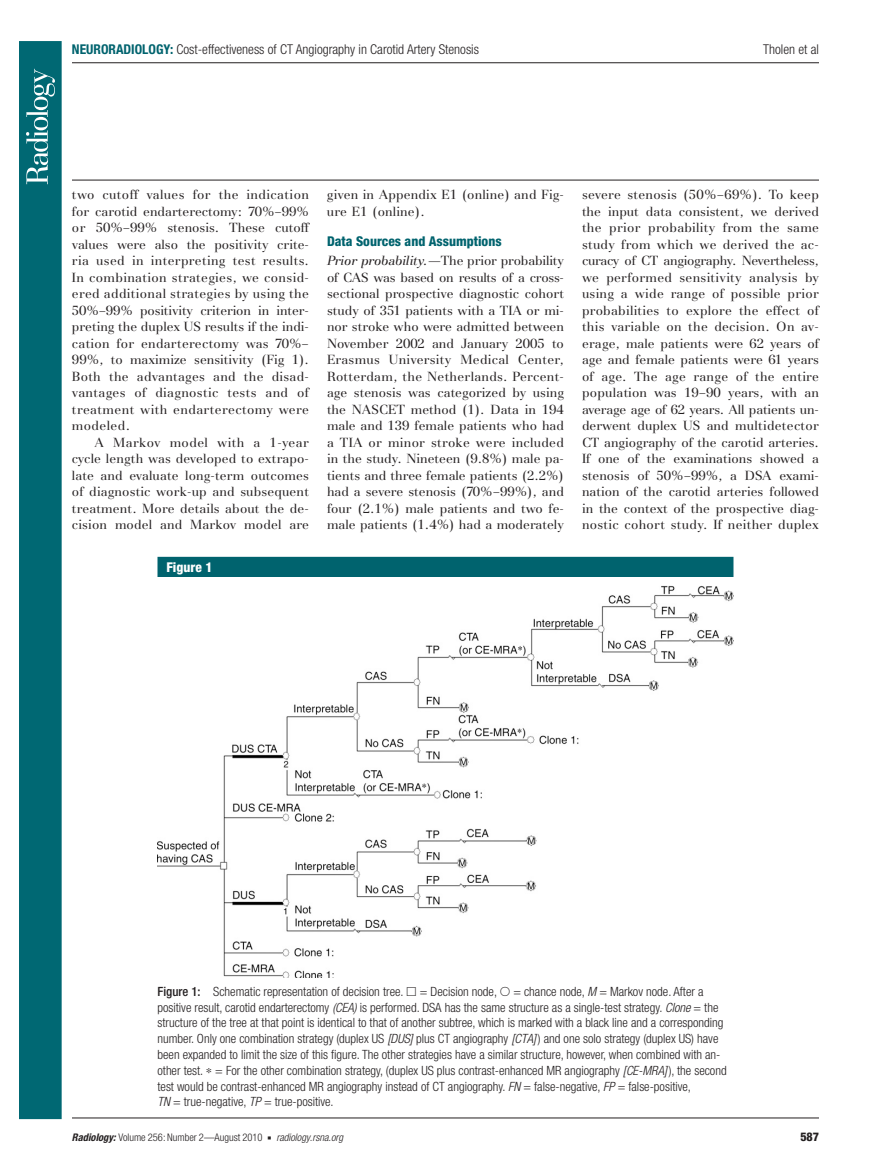
<style>
.page{position:relative;width:891px;height:1175px;background:#fff}
.page>*{position:absolute;margin:0;border:0;box-sizing:border-box;transform-origin:0 0}
.t1{font:300 condensed 13.5px "Helvetica Neue";color:#231f20}
.t2{font:800 condensed 13.5px "Helvetica Neue";color:#00636e}
.t3{font:800 condensed 13.5px "Helvetica Neue";color:#fff}
.t4{font:13.2px/16.5px "AT Basilia";letter-spacing:.01em;color:#231f20;text-align:justify}
.t5{font:300 condensed 12.75px/15.8px "Helvetica Neue";color:#231f20}
.t6{font:800 condensed 12px "Helvetica Neue";color:#231f20}
.t7{font:300 condensed 10.5px "Helvetica Neue";color:#231f20}
.s1{font-weight:700;color:#00636e}
.s2{font-style:italic}
.s3{font-weight:500}
.s4{font-family:"Mathematical Pi Six";font-weight:400;font-stretch:normal}
.s5{font-weight:700;font-style:italic}
.s6{font-family:"Universal Newswith Comm Pi";font-weight:400;font-stretch:normal;font-size:6px}
</style>
<div class="page">
<div style="left:19px;top:41px;width:43px;height:1078px;background:#006873;border:2px solid #006873"></div>
<svg style="left:26px;top:69px;width:29px;height:115px"></svg>
<hr style="left:72px;top:180px;width:747px;height:1px;background:#231f20">
<hr style="left:72px;top:1117px;width:747px;height:1px;background:#231f20">
<hr style="left:72px;top:62px;width:747px;height:1px;background:#231f20">
<div style="left:157px;top:557px;width:576px;height:21px;background:#00636e"></div>
<img style="left:158px;top:585px;width:576px;height:393px">
<p class="t1" style="left:72px;top:44px;width:408px"><span class="s1">NEURORADIOLOGY:</span> Cost-effectiveness of CT Angiography in Carotid Artery Stenosis</p>
<p class="t1" style="left:763px;top:44px;width:57px">Tholen et al</p>
<p class="t4" style="left:72px;top:188px;width:239px">two cutoff values for the indication for carotid endarterectomy: 70%–99% or 50%–99% stenosis. These cutoff values were also the positivity crite&shy;ria used in interpreting test results.<br>In combination strategies, we consid&shy;ered additional strategies by using the 50%–99% positivity criterion in inter&shy;preting the duplex US results if the indi&shy;cation for endarterectomy was 70%– 99%, to maximize sensitivity ( Fig 1 ) .<br>Both the advantages and the disad&shy;vantages of diagnostic tests and of treatment with endarterectomy were modeled.</p>
<p class="t4" style="left:72px;top:435px;width:239px;text-indent:22px">A Markov model with a 1-year cycle length was developed to extrapo&shy;late and evaluate long-term outcomes of diagnostic work-up and subsequent treatment. More details about the de&shy;cision model and Markov model are</p>
<p class="t3" style="left:166px;top:562px;width:47px">Figure 1</p>
<p class="t4" style="left:327px;top:188px;width:239px">given in Appendix E1 (online) and Fig&shy;ure E1 (online).</p>
<p class="t2" style="left:327px;top:236px;width:176px">Data Sources and Assumptions</p>
<p class="t4" style="left:327px;top:254px;width:239px"><span class="s2">Prior probability.—</span>The prior probability of CAS was based on results of a cross&shy;sectional prospective diagnostic cohort study of 351 patients with a TIA or mi&shy;nor stroke who were admitted between November 2002 and January 2005 to Erasmus University Medical Center, Rotterdam, the Netherlands. Percent&shy;age stenosis was categorized by using the NASCET method ( 1 ). Data in 194 male and 139 female patients who had a TIA or minor stroke were included in the study. Nineteen (9.8%) male pa&shy;tients and three female patients (2.2%) had a severe stenosis (70%–99%), and four (2.1%) male patients and two fe&shy;male patients (1.4%) had a moderately</p>
<p class="t4" style="left:582px;top:188px;width:239px">severe stenosis (50%–69%). To keep the input data consistent, we derived the prior probability from the same study from which we derived the ac&shy;curacy of CT angiography. Nevertheless, we performed sensitivity analysis by using a wide range of possible prior probabilities to explore the effect of this variable on the decision. On av&shy;erage, male patients were 62 years of age and female patients were 61 years of age. The age range of the entire population was 19–90 years, with an average age of 62 years. All patients un&shy;derwent duplex US and multidetector CT angiography of the carotid arteries.<br>If one of the examinations showed a stenosis of 50%–99%, a DSA exami&shy;nation of the carotid arteries followed in the context of the prospective diag&shy;nostic cohort study. If neither duplex</p>
<p class="t5" style="left:158px;top:984px;width:341px"><span class="s3">Figure 1:</span> Schematic representation of decision tree. <span class="s4">-</span> = Decision node,</p>
<p class="t5" style="left:157px;top:984px;width:571px;text-indent:356px">= chance node, <span class="s2">M</span> = Markov node. After a positive result, carotid endarterectomy <span class="s2">(CEA)</span> is performed. DSA has the same structure as a single-test strategy. <span class="s2">Clone</span> = the structure of the tree at that point is identical to that of another subtree, which is marked with a black line and a corresponding number. Only one combination strategy (duplex US <span class="s2">[DUS]</span> plus CT angiography <span class="s2">[CTA]</span> ) and one solo strategy (duplex US) have been expanded to limit the size of this figure. The other strategies have a similar structure, however, when combined with an&shy;other test. ∗ = For the other combination strategy, (duplex US plus contrast-enhanced MR angiography <span class="s2">[CE-MRA]</span> ), the second test would be contrast-enhanced MR angiography instead of CT angiography. <span class="s2">FN</span> = false-negative, <span class="s2">FP</span> = false-positive,<br><span class="s2">TN</span> = true-negative, <span class="s2">TP</span> = true-positive.</p>
<p class="t7" style="left:72px;top:1133px;width:273px"><span class="s5">Radiology:</span> Volume 256: Number 2—August 2010 <span class="s6">n</span> <span class="s2">radiology.rsna.org</span></p>
<p class="t6" style="left:801px;top:1132px;width:20px">587</p>
</div>
